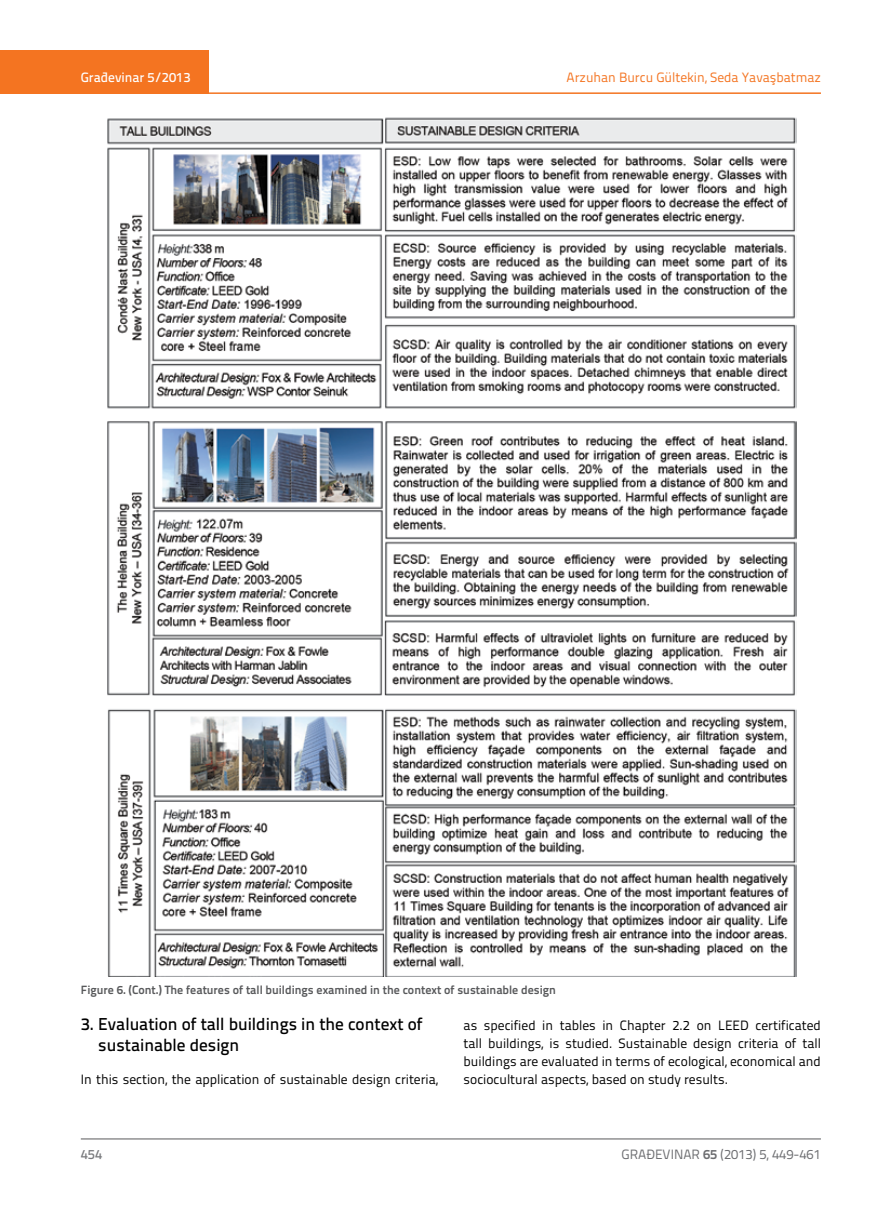
<style>
.page{position:relative;width:872px;height:1212px;background:#fff}
.page>*{position:absolute;margin:0;border:0;box-sizing:border-box;transform-origin:0 0}
.t1{font:500 17.25px/21px "Titillium Text 22 L";color:#000}
.t2{font:13.5px/18px "Titillium Text 22 L";color:#000;text-align:justify}
.t3{font:13.5px "Titillium Text 22 L";color:#f47421}
.t4{font:13.5px "Titillium Text 22 L";color:#6d6e71}
.t5{font:500 13.5px "Titillium Text 22 L";color:#fff}
.t6{font:500 13.5px "Titillium Text 22 L";color:#797a7d}
.t7{font:700 12px "Titillium Text 22 L";color:#58595b}
.s1{font-weight:700}
</style>
<div class="page">
<div style="left:0;top:50px;width:208px;height:44px;background:#f47421"></div>
<hr style="left:0;top:92px;width:821px;height:2px;background:#f47421">
<hr style="left:81px;top:1139px;width:740px;height:1px;background:#58595b">
<img style="left:107px;top:117px;width:689px;height:859px">
<p class="t5" style="left:81px;top:67px;width:111px">Građevinar 5/2013</p>
<p class="t3" style="left:566px;top:68px;width:256px">Arzuhan Burcu Gültekin, Seda Yavaşbatmaz</p>
<p class="t7" style="left:81px;top:981px;width:477px">Figure 6. (Cont.) The features of tall buildings examined in the context of sustainable design</p>
<p class="t1" style="left:98px;top:1013px;width:326px;text-indent:-17px">3. Evaluation of tall buildings in the context of sustainable design</p>
<p class="t2" style="left:81px;top:1070px;width:359px">In this section, the application of sustainable design criteria,</p>
<p class="t2" style="left:463px;top:1016px;width:359px">as specified in tables in Chapter 2.2 on LEED certificated tall buildings, is studied. Sustainable design criteria of tall buildings are evaluated in terms of ecological, economical and sociocultural aspects, based on study results.</p>
<p class="t6" style="left:81px;top:1144px;width:23px">454</p>
<p class="t4" style="left:621px;top:1144px;width:201px">GRAĐEVINAR <span class="s1">65</span> (2013) 5, 449-461</p>
</div>
